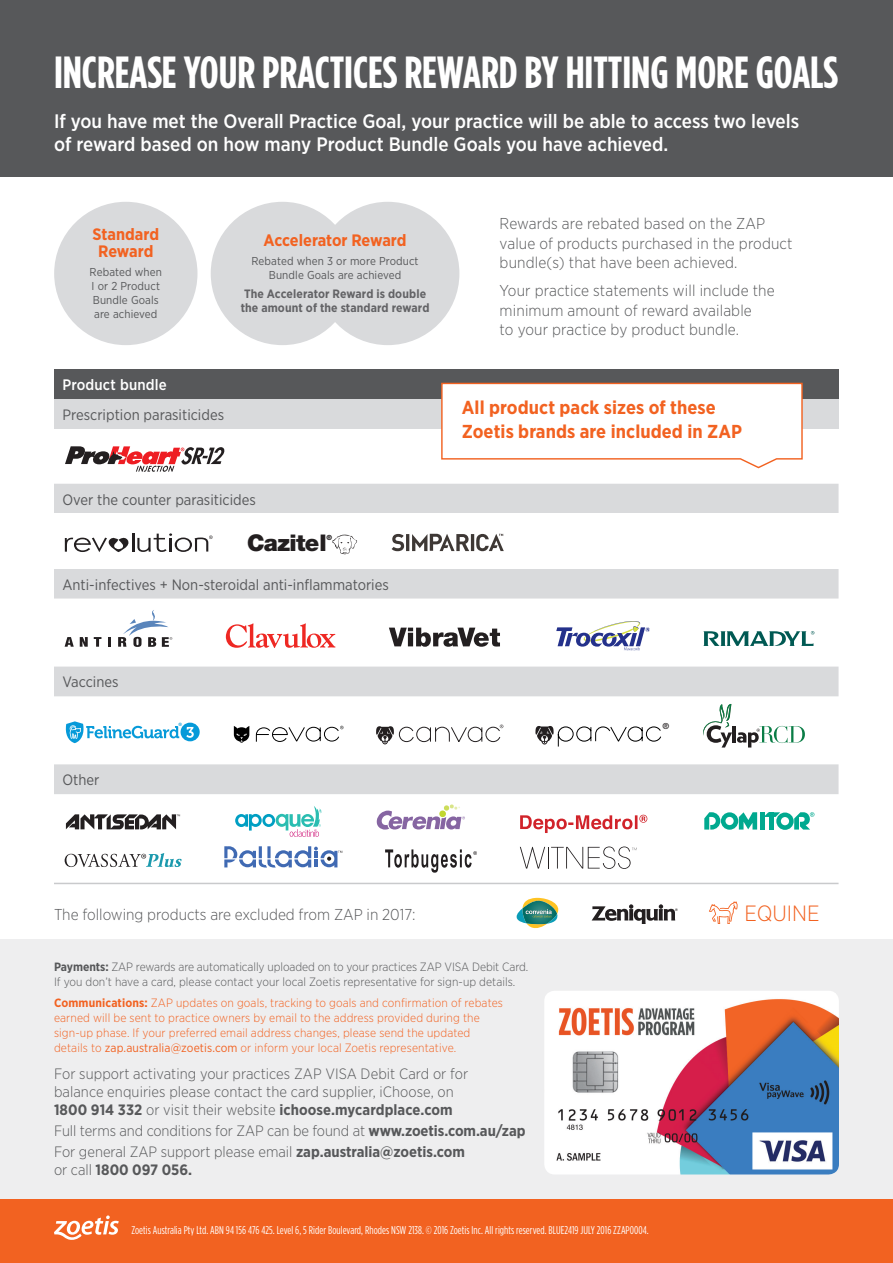
<style>
.page{position:relative;width:893px;height:1263px;background:#fff}
.page>*{position:absolute;margin:0;border:0;box-sizing:border-box;transform-origin:0 0}
.t1{font:700 45px "Gotham Condensed";color:#fff}
.t2{font:900 23.1px "Helvetica Neue LT Std";letter-spacing:-.03em;color:#231f20}
.t3{font:300 22.05px "Gotham Narrow";color:#f26221}
.t4{font:500 19.5px/22.5px "Gotham Narrow";color:#fff}
.t5{font:700 18.75px/24px "Gotham Narrow";letter-spacing:.005em;color:#f26221}
.t6{font:700 16.5px/16.5px "Gotham Narrow";letter-spacing:-.01em;color:#f26221;text-align:center}
.t7{font:300 15.75px/19.5px "Gotham Narrow";letter-spacing:.01em;color:#57585a}
.t8{font:500 15.15px "Gotham Narrow";letter-spacing:.01em;color:#fff}
.t9{font:300 15px/18px "Gotham Narrow";letter-spacing:.005em;color:#57585a}
.t10{font:15px "Gotham Narrow";color:#57585a}
.t11{font:700 12.15px/14px "Gotham Narrow";letter-spacing:.01em;color:#636366}
.t12{font:300 12px/15px "Gotham Narrow";letter-spacing:.01em;color:#f26221}
.t13{font:300 12px/15px "Gotham Narrow";letter-spacing:-.005em;color:#57585a}
.t14{font:11.4px/14px "Gotham Narrow";letter-spacing:.01em;color:#57585a}
.t15{font:11.25px "Gotham Condensed";letter-spacing:.005em;color:#fff}
.t16{font:8.55px "Frutiger";color:#231f20}
.t17{font:900 7.05px "Helvetica Neue LT Std";color:#231f20}
.t18{font:4.5px "Museo 700";color:#069ad9}
.s1{font-weight:700}
.s2{font-weight:400}
</style>
<div class="page">
<div style="left:0;top:939px;width:893px;height:294px;background:#eeeeef"></div>
<div style="left:0;top:1199px;width:893px;height:64px;background:#f26221"></div>
<div style="left:0;top:0;width:893px;height:176px;background:#57585a"></div>
<div style="left:54px;top:369px;width:784px;height:30px;background:#57585a"></div>
<div style="left:54px;top:399px;width:784px;height:29px;background:#d9dadc"></div>
<svg style="left:54px;top:484px;width:784px;height:310px;fill:#d9dadc"></svg>
<div style="left:54px;top:513px;width:784px;height:56px;background:#fff"></div>
<hr style="left:54px;top:883px;width:784px;height:1px;background:#c9cacc">
<div style="left:440px;top:382px;width:363px;height:87px;background:#fff"></div>
<svg style="left:65px;top:533px;width:148px;height:19px"></svg>
<svg style="left:392px;top:534px;width:12px;height:17px"></svg>
<hr style="left:406px;top:534px;width:3px;height:17px;background:#3e3835">
<svg style="left:412px;top:534px;width:57px;height:17px"></svg>
<hr style="left:471px;top:534px;width:3px;height:17px;background:#3e3835">
<svg style="left:476px;top:534px;width:28px;height:17px"></svg>
<svg style="left:332px;top:535px;width:25px;height:19px"></svg>
<svg style="left:65px;top:446px;width:159px;height:26px"></svg>
<svg style="left:376px;top:724px;width:127px;height:20px"></svg>
<svg style="left:701px;top:704px;width:104px;height:43px"></svg>
<svg style="left:535px;top:726px;width:127px;height:21px"></svg>
<svg style="left:234px;top:726px;width:15px;height:17px"></svg>
<svg style="left:255px;top:726px;width:88px;height:17px"></svg>
<div style="left:181px;top:723px;width:19px;height:18px;background:#069ad9;border-radius:50%"></div>
<svg style="left:186px;top:727px;width:8px;height:11px"></svg>
<svg style="left:65px;top:721px;width:114px;height:22px"></svg>
<svg style="left:376px;top:804px;width:89px;height:25px"></svg>
<svg style="left:704px;top:812px;width:53px;height:18px"></svg>
<div style="left:760px;top:812px;width:5px;height:18px;background:#00a98f"></div>
<svg style="left:765px;top:812px;width:49px;height:18px"></svg>
<svg style="left:385px;top:849px;width:92px;height:24px"></svg>
<svg style="left:520px;top:815px;width:127px;height:18px"></svg>
<svg style="left:520px;top:846px;width:117px;height:23px"></svg>
<svg style="left:66px;top:814px;width:114px;height:15px"></svg>
<svg style="left:224px;top:846px;width:118px;height:21px"></svg>
<svg style="left:65px;top:853px;width:117px;height:14px"></svg>
<svg style="left:592px;top:904px;width:86px;height:19px"></svg>
<svg style="left:65px;top:637px;width:9px;height:10px"></svg>
<svg style="left:80px;top:637px;width:8px;height:10px"></svg>
<svg style="left:94px;top:637px;width:7px;height:10px"></svg>
<svg style="left:108px;top:637px;width:3px;height:10px"></svg>
<svg style="left:118px;top:610px;width:54px;height:37px"></svg>
<svg style="left:226px;top:623px;width:109px;height:25px"></svg>
<svg style="left:703px;top:631px;width:111px;height:15px"></svg>
<svg style="left:553px;top:621px;width:97px;height:34px"></svg>
<svg style="left:389px;top:628px;width:111px;height:19px"></svg>
<img style="left:544px;top:991px;width:295px;height:183px">
<svg style="left:235px;top:806px;width:86px;height:31px"></svg>
<svg style="left:516px;top:898px;width:43px;height:31px"></svg>
<svg style="left:709px;top:901px;width:29px;height:22px"></svg>
<div style="left:54px;top:202px;width:143px;height:143px;background:#d9dadc;border-radius:50%"></div>
<div style="left:211px;top:202px;width:143px;height:143px;background:#d9dadc;border-radius:50%"></div>
<div style="left:316px;top:202px;width:143px;height:143px;background:#d9dadc;border-radius:50%"></div>
<svg style="left:54px;top:1215px;width:65px;height:25px"></svg>
<p class="t1" style="left:54px;top:46px;width:786px">INCREASE YOUR PRACTICES REWARD BY HITTING MORE GOALS</p>
<p class="t4" style="left:54px;top:110px;width:747px">If you have met the Overall Practice Goal, your practice will be able to access two levels of reward based on how many Product Bundle Goals you have achieved.</p>
<p class="t6" style="left:93px;top:226px;width:68px">Standard<br>Reward</p>
<p class="t14" style="left:90px;top:264px;width:74px">Rebated when<br>I or 2 Product<br>Bundle Goals are achieved</p>
<p class="t6" style="left:264px;top:232px;width:145px">Accelerator Reward</p>
<p class="t14" style="left:252px;top:254px;width:169px;text-align:center">Rebated when 3 or more Product<br>Bundle Goals are achieved</p>
<p class="t11" style="left:241px;top:286px;width:190px">The Accelerator Reward is double the amount of the standard reward</p>
<p class="t8" style="left:63px;top:375px;width:106px">Product bundle</p>
<p class="t10" style="left:63px;top:405px;width:163px">Prescription parasiticides</p>
<p class="t10" style="left:63px;top:490px;width:195px">Over the counter parasiticides</p>
<p class="t2" style="left:247px;top:529px;width:81px">Cazitel</p>
<p class="t17" style="left:327px;top:533px;width:7px">®</p>
<p class="t10" style="left:63px;top:575px;width:328px">Anti-infectives + Non-steroidal anti-inflammatories</p>
<p class="t7" style="left:500px;top:214px;width:294px">Rewards are rebated based on the ZAP value of products purchased in the product bundle(s) that have been achieved.</p>
<p class="t7" style="left:500px;top:281px;width:277px">Your practice statements will include the minimum amount of reward available<br>to your practice by product bundle.</p>
<p class="t5" style="left:462px;top:396px;width:282px">All product pack sizes of these<br>Zoetis brands are included in ZAP</p>
<p class="t10" style="left:63px;top:673px;width:58px">Vaccines</p>
<p class="t10" style="left:63px;top:771px;width:38px">Other</p>
<p class="t18" style="left:178px;top:722px;width:5px">®</p>
<p class="t16" style="left:662px;top:721px;width:8px">®</p>
<p class="t7" style="left:54px;top:905px;width:363px">The following products are excluded from ZAP in 2017:</p>
<p class="t3" style="left:744px;top:900px;width:77px">EQUINE</p>
<p class="t13" style="left:54px;top:959px;width:476px"><span class="s1">Payments:</span> ZAP rewards are automatically uploaded on to your practices ZAP VISA Debit Card.<br>If you don’t have a card, please contact your local Zoetis representative for sign-up details.</p>
<p class="t12" style="left:54px;top:995px;width:450px"><span class="s1">Communications:</span> ZAP updates on goals, tracking to goals and confirmation of rebates earned will be sent to practice owners by email to the address provided during the sign-up phase. If your preferred email address changes, please send the updated details to <span class="s2">zap.australia@zoetis.com</span> or inform your local Zoetis representative.</p>
<p class="t9" style="left:54px;top:1064px;width:416px">For support activating your practices ZAP VISA Debit Card or for balance enquiries please contact the card supplier, iChoose, on<br><span class="s1">1800 914 332</span> or visit their website <span class="s1">ichoose.mycardplace.com</span></p>
<p class="t9" style="left:54px;top:1122px;width:473px">Full terms and conditions for ZAP can be found at <span class="s1">www.zoetis.com.au/zap</span></p>
<p class="t9" style="left:54px;top:1143px;width:413px">For general ZAP support please email <span class="s1">zap.australia@zoetis.com </span>or call <span class="s1">1800 097 056.</span></p>
<p class="t15" style="left:132px;top:1223px;width:519px">Zoetis Australia Pty Ltd. ABN 94 156 476 425. Level 6, 5 Rider Boulevard, Rhodes NSW 2138. © 2016 Zoetis Inc. All rights reserved. BLUE2419 JULY 2016 ZZAP0004.</p>
</div>
